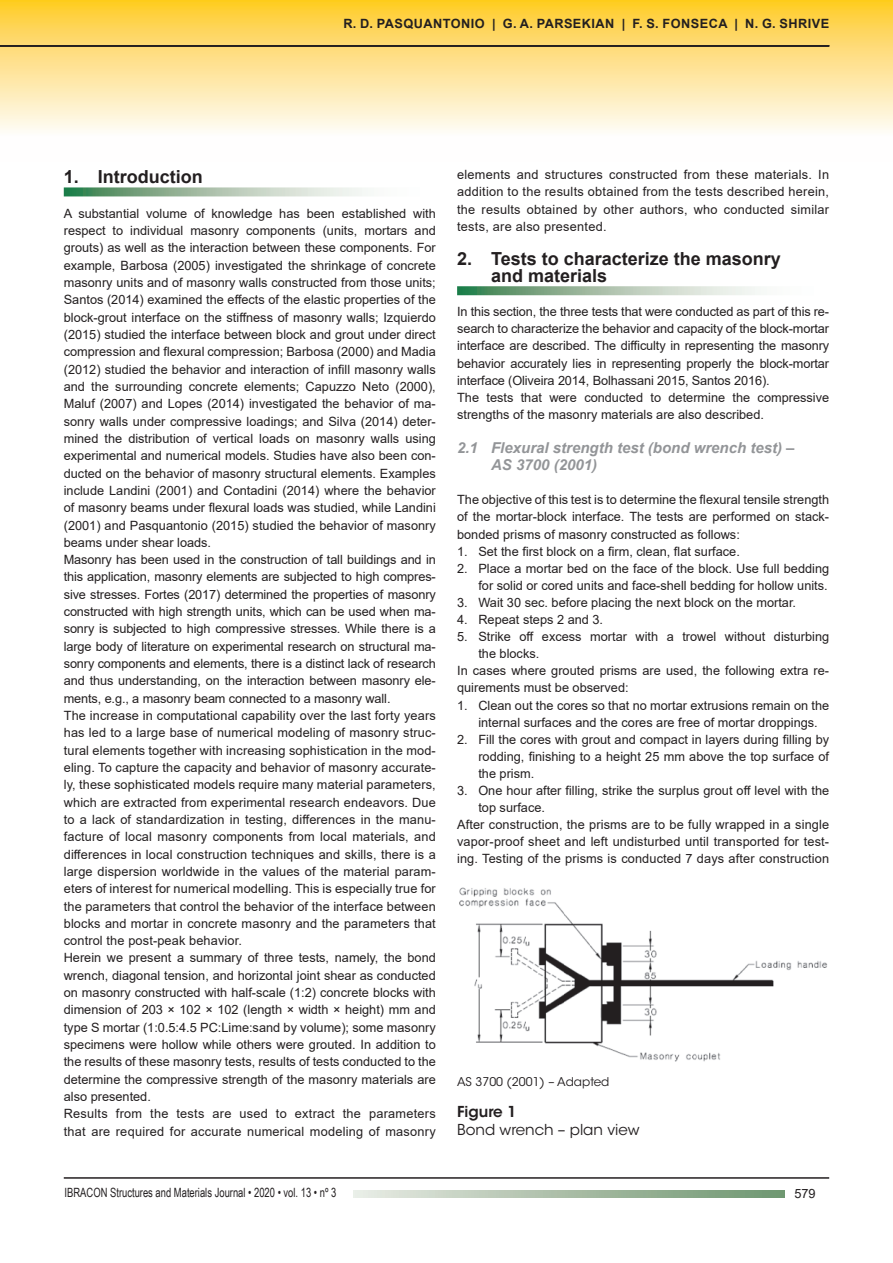
<style>
.page{position:relative;width:893px;height:1263px;background:#fff}
.page>*{position:absolute;margin:0;border:0;box-sizing:border-box;transform-origin:0 0}
.t1{font:700 18px/17.1px "Arial";color:#231f20}
.t2{font:italic 700 15px/17.1px "Arial";color:#939598}
.t3{font:15px "ITC Avant Garde Std";color:#231f20}
.t4{font:600 15px "ITC Avant Garde Std";color:#231f20}
.t5{font:12.75px/17.2px "Arial";color:#231f20}
.t6{font:700 12.75px "Arial";letter-spacing:.035em;color:#231f20}
.t7{font:12.75px "Arial Narrow";color:#231f20;scale:.9 1}
.t8{font:12px "ITC Avant Garde Std";color:#231f20}
</style>
<div class="page">
<svg style="left:0;top:0;width:893px;height:131px;background:#fee28f"></svg>
<hr style="left:0;top:45px;width:829px;height:2px;background:#231f20">
<svg style="left:64px;top:187px;width:299px;height:9px;background:#a6c2ab"></svg>
<svg style="left:457px;top:286px;width:300px;height:9px;background:#a4c0a9"></svg>
<hr style="left:64px;top:1177px;width:765px;height:2px;background:#231f20">
<svg style="left:354px;top:1190px;width:430px;height:8px;background:#a9bea7"></svg>
<img style="left:459px;top:887px;width:369px;height:175px">
<p class="t6" style="left:343px;top:15px;width:487px">R. D. PASQUANTONIO | G. A. PARSEKIAN | F. S. FONSECA | N. G. SHRIVE</p>
<h1 class="t1" style="left:64px;top:169px;width:141px">1. Introduction</h1>
<p class="t5" style="left:64px;top:205px;width:374px">A substantial volume of knowledge has been established with respect to individual masonry components (units, mortars and grouts) as well as the interaction between these components. For example, Barbosa (2005) investigated the shrinkage of concrete masonry units and of masonry walls constructed from those units; Santos (2014) examined the effects of the elastic properties of the block-grout interface on the stiffness of masonry walls; Izquierdo (2015) studied the interface between block and grout under direct compression and flexural compression; Barbosa (2000) and Madia (2012) studied the behavior and interaction of infill masonry walls and the surrounding concrete elements; Capuzzo Neto (2000), Maluf (2007) and Lopes (2014) investigated the behavior of ma&shy;sonry walls under compressive loadings; and Silva (2014) deter&shy;mined the distribution of vertical loads on masonry walls using experimental and numerical models. Studies have also been con&shy;ducted on the behavior of masonry structural elements. Examples include Landini (2001) and Contadini (2014) where the behavior of masonry beams under flexural loads was studied, while Landini (2001) and Pasquantonio (2015) studied the behavior of masonry beams under shear loads.<br>Masonry has been used in the construction of tall buildings and in this application, masonry elements are subjected to high compres&shy;sive stresses. Fortes (2017) determined the properties of masonry constructed with high strength units, which can be used when ma&shy;sonry is subjected to high compressive stresses. While there is a large body of literature on experimental research on structural ma&shy;sonry components and elements, there is a distinct lack of research and thus understanding, on the interaction between masonry ele&shy;ments, e.g., a masonry beam connected to a masonry wall.<br>The increase in computational capability over the last forty years has led to a large base of numerical modeling of masonry struc&shy;tural elements together with increasing sophistication in the mod&shy;eling. To capture the capacity and behavior of masonry accurate&shy;ly, these sophisticated models require many material parameters, which are extracted from experimental research endeavors. Due to a lack of standardization in testing, differences in the manu&shy;facture of local masonry components from local materials, and differences in local construction techniques and skills, there is a large dispersion worldwide in the values of the material param&shy;eters of interest for numerical modelling. This is especially true for the parameters that control the behavior of the interface between blocks and mortar in concrete masonry and the parameters that control the post-peak behavior.<br>Herein we present a summary of three tests, namely, the bond wrench, diagonal tension, and horizontal joint shear as conducted on masonry constructed with half-scale (1:2) concrete blocks with dimension of 203 × 102 × 102 (length × width × height) mm and type S mortar (1:0.5:4.5 PC:Lime:sand by volume); some masonry specimens were hollow while others were grouted. In addition to the results of these masonry tests, results of tests conducted to the determine the compressive strength of the masonry materials are also presented.<br>Results from the tests are used to extract the parameters that are required for accurate numerical modeling of masonry</p>
<p class="t5" style="left:457px;top:166px;width:374px;text-align:justify">elements and structures constructed from these materials. In addition to the results obtained from the tests described herein, the results obtained by other authors, who conducted similar tests, are also presented.</p>
<h1 class="t1" style="left:491px;top:250px;width:291px;text-indent:-34px">2. Tests to characterize the masonry and materials</h1>
<p class="t5" style="left:457px;top:303px;width:374px">In this section, the three tests that were conducted as part of this re&shy;search to characterize the behavior and capacity of the block-mortar interface are described. The difficulty in representing the masonry behavior accurately lies in representing properly the block-mortar interface (Oliveira 2014, Bolhassani 2015, Santos 2016).<br>The tests that were conducted to determine the compressive strengths of the masonry materials are also described.</p>
<p class="t2" style="left:491px;top:440px;width:305px;text-indent:-34px">2.1 Flexural strength test (bond wrench test) –<br>AS 3700 (2001)</p>
<p class="t5" style="left:457px;top:491px;width:374px;text-align:justify">The objective of this test is to determine the flexural tensile strength of the mortar-block interface. The tests are performed on stack&shy;bonded prisms of masonry constructed as follows:</p>
<p class="t5" style="left:457px;top:542px;width:284px">1. Set the first block on a firm, clean, flat surface.</p>
<p class="t5" style="left:457px;top:560px;width:374px;text-align:right">2. Place a mortar bed on the face of the block. Use full bedding for solid or cored units and face-shell bedding for hollow units.</p>
<p class="t5" style="left:457px;top:594px;width:340px">3. Wait 30 sec. before placing the next block on the mortar.</p>
<p class="t5" style="left:457px;top:611px;width:148px">4. Repeat steps 2 and 3.</p>
<p class="t5" style="left:457px;top:628px;width:374px">5. Strike off excess mortar with a trowel without disturbing</p>
<p class="t5" style="left:478px;top:645px;width:62px">the blocks.</p>
<p class="t5" style="left:457px;top:662px;width:374px">In cases where grouted prisms are used, the following extra re-</p>
<p class="t5" style="left:457px;top:679px;width:173px">quirements must be observed:</p>
<p class="t5" style="left:478px;top:696px;width:352px;text-indent:-21px">1. Clean out the cores so that no mortar extrusions remain on the internal surfaces and the cores are free of mortar droppings.</p>
<p class="t5" style="left:478px;top:731px;width:352px;text-align:justify;text-indent:-21px">2. Fill the cores with grout and compact in layers during filling by rodding, finishing to a height 25 mm above the top surface of the prism.</p>
<p class="t5" style="left:457px;top:782px;width:374px">3. One hour after filling, strike the surplus grout off level with the</p>
<p class="t5" style="left:478px;top:799px;width:68px">top surface.</p>
<p class="t5" style="left:457px;top:816px;width:374px">After construction, the prisms are to be fully wrapped in a single</p>
<p class="t5" style="left:457px;top:833px;width:373px">vapor-proof sheet and left undisturbed until transported for test-</p>
<p class="t5" style="left:457px;top:850px;width:373px">ing. Testing of the prisms is conducted 7 days after construction</p>
<p class="t8" style="left:457px;top:1074px;width:154px">AS 3700 (2001) – Adapted</p>
<p class="t4" style="left:457px;top:1102px;width:61px">Figure 1</p>
<p class="t3" style="left:457px;top:1121px;width:184px">Bond wrench – plan view</p>
<p class="t7" style="left:65px;top:1183px;width:303px">IBRACON Structures and Materials Journal • 2020 • vol. 13 • nº 3</p>
<p class="t5" style="left:794px;top:1185px;width:23px">579</p>
</div>
